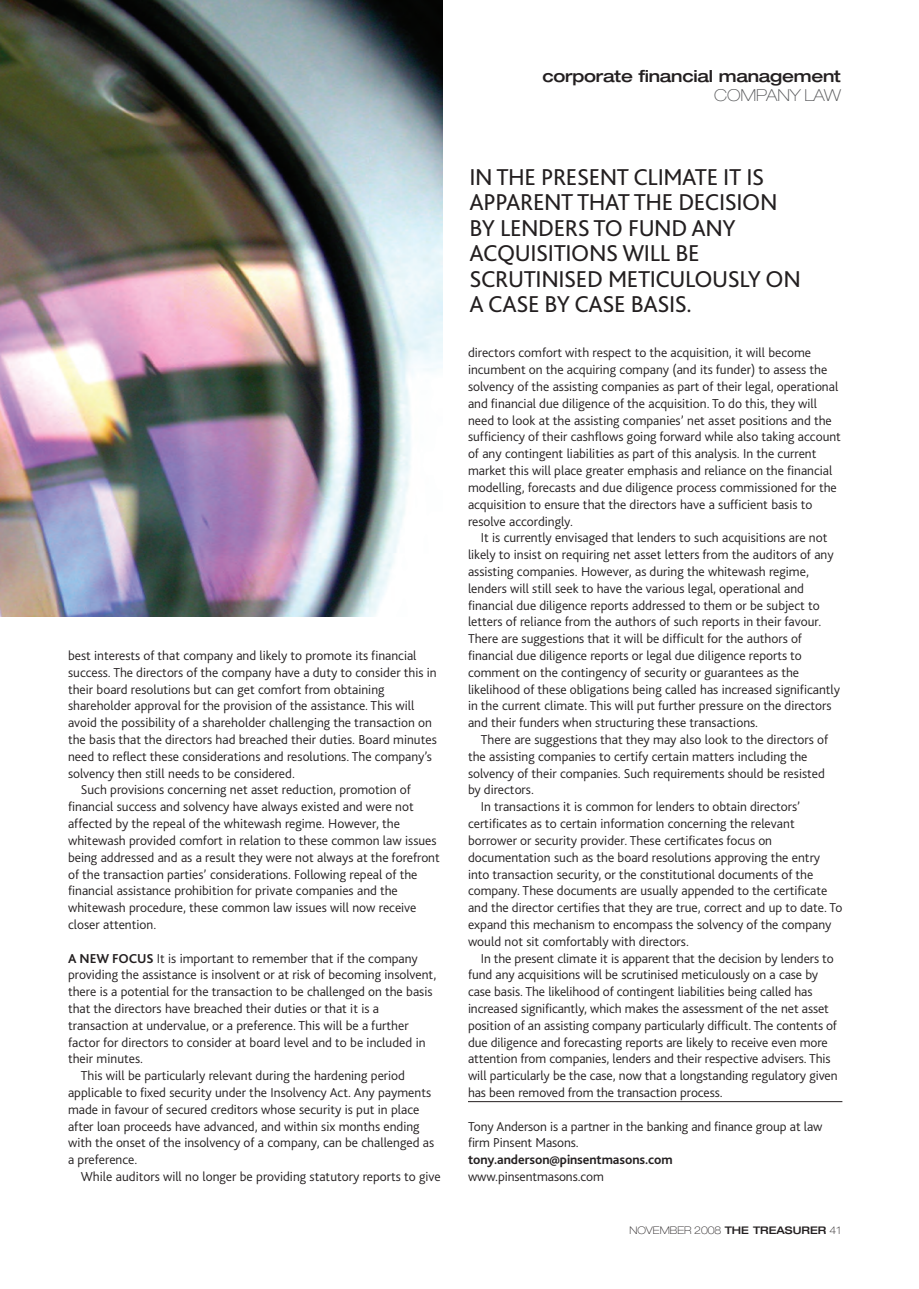
<style>
.page{position:relative;width:919px;height:1289px;background:#fff}
.page>*{position:absolute;margin:0;border:0;box-sizing:border-box;transform-origin:0 0}
.t1{font:24px/25.5px "Bliss 2";letter-spacing:-.015em;color:#231f20}
.t2{font:500 expanded 16.5px "Helvetica Neue";letter-spacing:-.015em;color:#231f20}
.t3{font:100 expanded 16.5px "Helvetica Neue";letter-spacing:-.015em;color:#57585a}
.t4{font:300 13.5px/16.8px "Bliss 2";color:#231f20}
.t5{font:700 13.5px "Bliss 2";letter-spacing:-.005em;color:#231f20}
.t6{font:100 expanded 10.5px "Helvetica Neue";color:#231f20}
.s1{font-weight:700}
.s2{font-weight:500}
</style>
<div class="page">
<hr style="left:468px;top:1101px;width:374px;height:1px;background:#231f20">
<img style="left:0;top:0;width:442px;height:617px">
<p class="t4" style="left:68px;top:648px;width:350px">best interests of that company and likely to promote its financial</p>
<p class="t4" style="left:68px;top:665px;width:370px">success. The directors of the company have a duty to consider this in</p>
<p class="t4" style="left:68px;top:682px;width:318px">their board resolutions but can get comfort from obtaining</p>
<p class="t4" style="left:68px;top:698px;width:348px">shareholder approval for the provision of the assistance. This will</p>
<p class="t4" style="left:68px;top:715px;width:365px">avoid the possibility of a shareholder challenging the transaction on</p>
<p class="t4" style="left:68px;top:732px;width:370px">the basis that the directors had breached their duties. Board minutes</p>
<p class="t4" style="left:68px;top:749px;width:365px">need to reflect these considerations and resolutions. The company’s</p>
<p class="t4" style="left:68px;top:766px;width:228px">solvency then still needs to be considered.</p>
<p class="t4" style="left:81px;top:782px;width:331px">Such provisions concerning net asset reduction, promotion of</p>
<p class="t4" style="left:68px;top:799px;width:347px">financial success and solvency have always existed and were not</p>
<p class="t4" style="left:68px;top:816px;width:333px">affected by the repeal of the whitewash regime. However, the</p>
<p class="t4" style="left:68px;top:833px;width:370px">whitewash provided comfort in relation to these common law issues</p>
<p class="t4" style="left:68px;top:850px;width:373px">being addressed and as a result they were not always at the forefront</p>
<p class="t4" style="left:68px;top:866px;width:351px">of the transaction parties’ considerations. Following repeal of the</p>
<p class="t4" style="left:68px;top:883px;width:331px">financial assistance prohibition for private companies and the</p>
<p class="t4" style="left:68px;top:900px;width:350px">whitewash procedure, these common law issues will now receive</p>
<p class="t4" style="left:68px;top:917px;width:90px">closer attention.</p>
<p class="t4" style="left:68px;top:950px;width:351px"><span class="s1">A NEW FOCUS</span> It is important to remember that if the company</p>
<p class="t4" style="left:68px;top:967px;width:370px">providing the assistance is insolvent or at risk of becoming insolvent,</p>
<p class="t4" style="left:68px;top:984px;width:366px">there is a potential for the transaction to be challenged on the basis</p>
<p class="t4" style="left:68px;top:1001px;width:312px">that the directors have breached their duties or that it is a</p>
<p class="t4" style="left:68px;top:1018px;width:342px">transaction at undervalue, or a preference. This will be a further</p>
<p class="t4" style="left:68px;top:1034px;width:359px">factor for directors to consider at board level and to be included in</p>
<p class="t4" style="left:68px;top:1051px;width:77px">their minutes.</p>
<p class="t4" style="left:81px;top:1068px;width:326px">This will be particularly relevant during the hardening period</p>
<p class="t4" style="left:68px;top:1085px;width:364px">applicable to fixed security under the Insolvency Act. Any payments</p>
<p class="t4" style="left:68px;top:1102px;width:353px">made in favour of secured creditors whose security is put in place</p>
<p class="t4" style="left:68px;top:1118px;width:353px">after loan proceeds have advanced, and within six months ending</p>
<p class="t4" style="left:68px;top:1135px;width:367px">with the onset of the insolvency of a company, can be challenged as</p>
<p class="t4" style="left:68px;top:1152px;width:71px">a preference.</p>
<p class="t4" style="left:81px;top:1169px;width:361px">While auditors will no longer be providing statutory reports to give</p>
<p class="t2" style="left:542px;top:70px;width:300px">corporate financial management</p>
<p class="t3" style="left:714px;top:90px;width:128px">COMPANY LAW</p>
<h1 class="t1" style="left:469px;top:166px;width:333px">IN THE PRESENT CLIMATE IT IS<br>APPARENT THAT THE DECISION<br>BY LENDERS TO FUND ANY<br>ACQUISITIONS WILL BE<br>SCRUTINISED METICULOUSLY ON<br>A CASE BY CASE BASIS.</h1>
<p class="t4" style="left:468px;top:346px;width:374px">directors comfort with respect to the acquisition, it will become incumbent on the acquiring company (and its funder) to assess the solvency of the assisting companies as part of their legal, operational and financial due diligence of the acquisition. To do this, they will need to look at the assisting companies’ net asset positions and the sufficiency of their cashflows going forward while also taking account of any contingent liabilities as part of this analysis. In the current market this will place greater emphasis and reliance on the financial modelling, forecasts and due diligence process commissioned for the acquisition to ensure that the directors have a sufficient basis to resolve accordingly.</p>
<p class="t4" style="left:468px;top:530px;width:373px;text-indent:13px">It is currently envisaged that lenders to such acquisitions are not likely to insist on requiring net asset letters from the auditors of any assisting companies. However, as during the whitewash regime, lenders will still seek to have the various legal, operational and financial due diligence reports addressed to them or be subject to letters of reliance from the authors of such reports in their favour.<br>There are suggestions that it will be difficult for the authors of financial due diligence reports or legal due diligence reports to comment on the contingency of security or guarantees as the likelihood of these obligations being called has increased significantly in the current climate. This will put further pressure on the directors and their funders when structuring these transactions.</p>
<p class="t4" style="left:480px;top:732px;width:349px">There are suggestions that they may also look to the directors of</p>
<p class="t4" style="left:468px;top:749px;width:341px">the assisting companies to certify certain matters including the</p>
<p class="t4" style="left:468px;top:766px;width:358px">solvency of their companies. Such requirements should be resisted</p>
<p class="t4" style="left:468px;top:782px;width:67px">by directors.</p>
<p class="t4" style="left:480px;top:799px;width:321px">In transactions it is common for lenders to obtain directors’</p>
<p class="t4" style="left:468px;top:816px;width:328px">certificates as to certain information concerning the relevant</p>
<p class="t4" style="left:468px;top:833px;width:305px">borrower or security provider. These certificates focus on</p>
<p class="t4" style="left:468px;top:850px;width:354px">documentation such as the board resolutions approving the entry</p>
<p class="t4" style="left:468px;top:866px;width:347px">into transaction security, or the constitutional documents of the</p>
<p class="t4" style="left:468px;top:883px;width:361px">company. These documents are usually appended to the certificate</p>
<p class="t4" style="left:468px;top:900px;width:376px">and the director certifies that they are true, correct and up to date. To</p>
<p class="t4" style="left:468px;top:917px;width:365px">expand this mechanism to encompass the solvency of the company</p>
<p class="t4" style="left:468px;top:934px;width:222px">would not sit comfortably with directors.</p>
<p class="t4" style="left:480px;top:950px;width:354px">In the present climate it is apparent that the decision by lenders to</p>
<p class="t4" style="left:468px;top:967px;width:351px">fund any acquisitions will be scrutinised meticulously on a case by</p>
<p class="t4" style="left:468px;top:984px;width:346px">case basis. The likelihood of contingent liabilities being called has</p>
<p class="t4" style="left:468px;top:1001px;width:362px">increased significantly, which makes the assessment of the net asset</p>
<p class="t4" style="left:468px;top:1018px;width:370px">position of an assisting company particularly difficult. The contents of</p>
<p class="t4" style="left:468px;top:1034px;width:361px">due diligence and forecasting reports are likely to receive even more</p>
<p class="t4" style="left:468px;top:1051px;width:364px">attention from companies, lenders and their respective advisers. This</p>
<p class="t4" style="left:468px;top:1068px;width:371px">will particularly be the case, now that a longstanding regulatory given</p>
<p class="t4" style="left:468px;top:1085px;width:256px">has been removed from the transaction process.</p>
<p class="t4" style="left:468px;top:1118px;width:356px">Tony Anderson is a partner in the banking and finance group at law firm Pinsent Masons.</p>
<p class="t5" style="left:468px;top:1154px;width:206px">tony.anderson@pinsentmasons.com</p>
<p class="t4" style="left:468px;top:1169px;width:137px">www.pinsentmasons.com</p>
<p class="t6" style="left:629px;top:1226px;width:213px">NOVEMBER 2008 <span class="s2">THE TREASURER</span> 41</p>
</div>
